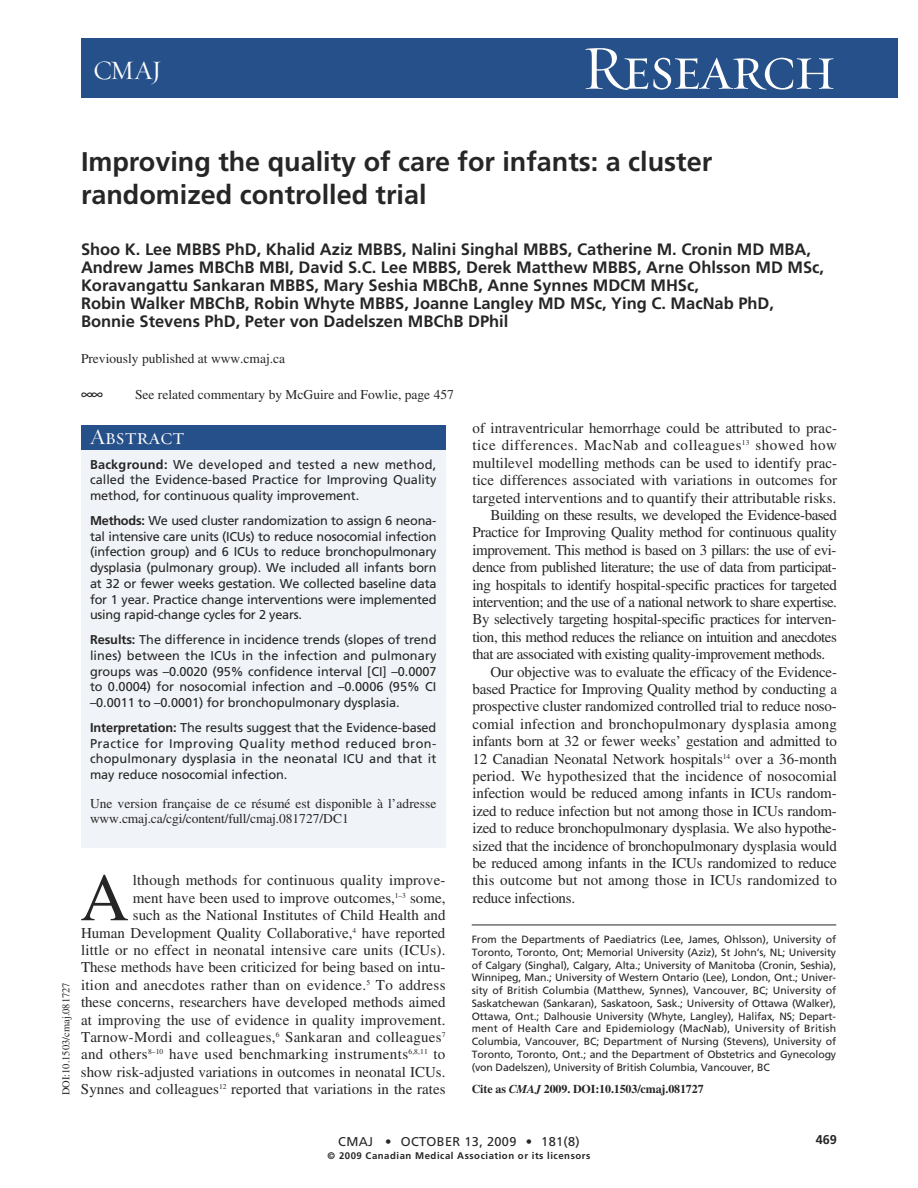
<style>
.page{position:relative;width:918px;height:1188px;background:#fff}
.page>*{position:absolute;margin:0;border:0;box-sizing:border-box;transform-origin:0 0}
.t1{font:67.5px "Times";color:#272627}
.t2{font:63px "Requiem Display HTF Small Caps";letter-spacing:-.035em;color:#fff}
.t3{font:700 27px/33px "Frutiger";color:#272627}
.t4{font:27px "Requiem Display HTF Roman";color:#fff}
.t5{font:22.5px "Requiem Display HTF Small Caps";color:#fff}
.t6{font:700 16.5px/18px "Frutiger";color:#272627}
.t7{font:16.5px "Quadraat Sans Caps Expert";color:#272627}
.t8{font:15px/17.4px "Times";letter-spacing:-.005em;color:#272627;text-align:right}
.t9{font:15px "Times";letter-spacing:-.03em;color:#272627}
.t10{font:15px "Times";letter-spacing:-.025em;color:#272627}
.t11{font:15px "Times";letter-spacing:.015em;color:#272627}
.t12{font:15px "Times";letter-spacing:.035em;color:#272627}
.t13{font:13.5px/15px "Times";color:#272627}
.t14{font:12.75px/15.8px "Frutiger";letter-spacing:-.005em;color:#272627;text-align:justify}
.t15{font:12.75px "Frutiger";letter-spacing:.025em;color:#272627}
.t16{font:700 12.75px "Frutiger";color:#272627}
.t17{font:700 12px "Times";letter-spacing:-.01em;color:#272627}
.t18{font:10.5px/12.8px "Frutiger";letter-spacing:-.01em;color:#272627;text-align:justify}
.t19{font:10.5px "Times";color:#272627}
.t20{font:700 9.6px "Frutiger";letter-spacing:.055em;color:#272627}
.s1{font-weight:700}
.s2{font-style:italic}
</style>
<div class="page">
<div style="left:81px;top:38px;width:817px;height:60px;background:#255089"></div>
<hr style="left:472px;top:925px;width:364px;height:1px;background:#272627">
<div style="left:81px;top:425px;width:365px;height:423px;background:#f0f3f7"></div>
<div style="left:81px;top:425px;width:365px;height:25px;background:#255089"></div>
<h3 class="t4" style="left:93px;top:59px;width:70px">CMAJ</h3>
<h2 class="t2" style="left:582px;top:30px;width:256px">Research</h2>
<h3 class="t3" style="left:81px;top:147px;width:633px">Improving the quality of care for infants: a cluster randomized controlled trial</h3>
<p class="t6" style="left:81px;top:242px;width:745px">Shoo K. Lee MBBS PhD, Khalid Aziz MBBS, Nalini Singhal MBBS, Catherine M. Cronin MD MBA, Andrew James MBChB MBI, David S.C. Lee MBBS, Derek Matthew MBBS, Arne Ohlsson MD MSc, Koravangattu Sankaran MBBS, Mary Seshia MBChB, Anne Synnes MDCM MHSc,<br>Robin Walker MBChB, Robin Whyte MBBS, Joanne Langley MD MSc, Ying C. MacNab PhD, Bonnie Stevens PhD, Peter von Dadelszen MBChB DPhil</p>
<p class="t13" style="left:81px;top:352px;width:206px">Previously published at www.cmaj.ca</p>
<p class="t7" style="left:81px;top:383px;width:23px">@@</p>
<p class="t13" style="left:135px;top:388px;width:320px">See related commentary by McGuire and Fowlie, page 457</p>
<h3 class="t5" style="left:90px;top:423px;width:96px">Abstract</h3>
<p class="t14" style="left:90px;top:457px;width:348px"><span class="s1">Background:</span> We developed and tested a new method, called the Evidence-based Practice for Improving Quality method, for continuous quality improvement.</p>
<p class="t14" style="left:90px;top:513px;width:348px"><span class="s1">Methods:</span> We used cluster randomization to assign 6 neona&shy;tal intensive care units (ICUs) to reduce nosocomial infection (infection group) and 6 ICUs to reduce bronchopulmonary dysplasia (pulmonary group). We included all infants born at 32 or fewer weeks gestation. We collected baseline data for 1 year. Practice change interventions were implemented using rapid-change cycles for 2 years.</p>
<p class="t14" style="left:90px;top:633px;width:348px"><span class="s1">Results:</span> The difference in incidence trends (slopes of trend lines) between the ICUs in the infection and pulmonary groups was –0.0020 (95% confidence interval [CI] –0.0007 to 0.0004) for nosocomial infection and –0.0006 (95% CI –0.0011 to –0.0001) for bronchopulmonary dysplasia.</p>
<p class="t14" style="left:90px;top:720px;width:348px"><span class="s1">Interpretation:</span> The results suggest that the Evidence-based Practice for Improving Quality method reduced bron&shy;chopulmonary dysplasia in the neonatal ICU and that it may reduce nosocomial infection.</p>
<p class="t13" style="left:90px;top:797px;width:348px">Une version française de ce résumé est disponible à l’adresse www.cmaj.ca/cgi/content/full/cmaj.081727/DC1</p>
<p class="t19" style="left:62px;top:1095px;width:115px;rotate:-90deg">DOI:10.1503/cmaj.081727</p>
<h1 class="t1" style="left:80px;top:873px;width:50px">A</h1>
<p class="t8" style="left:81px;top:873px;width:366px">lthough methods for continuous quality improve-<br>ment have been used to improve outcomes,<sup>1–3</sup> some,<br>such as the National Institutes of Child Health and<br>Human Development Quality Collaborative,<sup>4</sup> have reported little or no effect in neonatal intensive care units (ICUs).<br>These methods have been criticized for being based on intu&shy;ition and anecdotes rather than on evidence.<sup>5</sup> To address these concerns, researchers have developed methods aimed at improving the use of evidence in quality improvement.<br>Tarnow-Mordi and colleagues,<sup>6</sup> Sankaran and colleagues<sup>7 </sup>and others<sup>8–10</sup> have used benchmarking instruments<sup>6,8,11</sup> to show risk-adjusted variations in outcomes in neonatal ICUs.<br>Synnes and colleagues<sup>12</sup> reported that variations in the rates</p>
<p class="t8" style="left:472px;top:421px;width:366px">of intraventricular hemorrhage could be attributed to prac-</p>
<p class="t12" style="left:472px;top:440px;width:366px">tice differences. MacNab and colleagues<sup>13</sup> showed how</p>
<p class="t8" style="left:473px;top:456px;width:366px">multi level modelling methods can be used to identify prac-</p>
<p class="t8" style="left:473px;top:473px;width:366px">tice differences associated with variations in outcomes for</p>
<p class="t8" style="left:473px;top:490px;width:365px">targeted interventions and to quantify their attributable risks.</p>
<p class="t9" style="left:491px;top:510px;width:348px">Building on these results, we developed the Evidence-based</p>
<p class="t8" style="left:473px;top:525px;width:366px">Practice for Improving Quality method for continuous quality</p>
<p class="t9" style="left:473px;top:544px;width:366px">improvement. This method is based on 3 pillars: the use of evi-</p>
<p class="t9" style="left:473px;top:562px;width:366px">dence from published literature; the use of data from participat-</p>
<p class="t10" style="left:473px;top:579px;width:366px">ing hospitals to identify hospital-specific practices for targeted</p>
<p class="t9" style="left:473px;top:597px;width:366px">intervention; and the use of a national network to share expertise.</p>
<p class="t9" style="left:473px;top:614px;width:366px">By selectively targeting hospital-specific practices for interven-</p>
<p class="t9" style="left:473px;top:631px;width:366px">tion, this method reduces the reliance on intuition and anecdotes</p>
<p class="t9" style="left:473px;top:649px;width:354px">that are associated with existing quality-improvement methods.</p>
<p class="t8" style="left:491px;top:664px;width:348px">Our objective was to evaluate the efficacy of the Evidence-</p>
<p class="t8" style="left:473px;top:682px;width:366px">based Practice for Improving Quality method by conducting a</p>
<p class="t8" style="left:473px;top:699px;width:366px">prospective cluster randomized controlled trial to reduce noso-</p>
<p class="t11" style="left:473px;top:718px;width:366px">comial infection and bronchopulmonary dysplasia among</p>
<p class="t8" style="left:473px;top:734px;width:366px">infants born at 32 or fewer weeks’ gestation and admitted to</p>
<p class="t8" style="left:473px;top:751px;width:366px">12 Canadian Neonatal Network hospitals<sup>14</sup> over a 36-month</p>
<p class="t8" style="left:473px;top:769px;width:366px">period. We hypothesized that the incidence of nosocomial</p>
<p class="t8" style="left:473px;top:786px;width:366px">infection would be reduced among infants in ICUs random-</p>
<p class="t8" style="left:473px;top:804px;width:366px">ized to reduce infection but not among those in ICUs random-</p>
<p class="t8" style="left:473px;top:821px;width:366px">ized to reduce bronchopulmonary dysplasia. We also hypothe-</p>
<p class="t8" style="left:473px;top:838px;width:366px">sized that the incidence of bronchopulmonary dysplasia would</p>
<p class="t8" style="left:473px;top:856px;width:366px">be reduced among infants in the ICUs randomized to reduce</p>
<p class="t8" style="left:473px;top:873px;width:366px">this outcome but not among those in ICUs randomized to</p>
<p class="t8" style="left:473px;top:891px;width:104px">reduce infections.</p>
<p class="t18" style="left:472px;top:934px;width:366px">From the Departments of Paediatrics (Lee, James, Ohlsson), University of Toronto, Toronto, Ont; Memorial University (Aziz), St John’s, NL; University of Calgary (Singhal), Calgary, Alta.; University of Manitoba (Cronin, Seshia), Winnipeg, Man.; University of Western Ontario (Lee), London, Ont.; Univer&shy;sity of British Columbia (Matthew, Synnes), Vancouver, BC; University of Saskatchewan (Sankaran), Saskatoon, Sask.; University of Ottawa (Walker), Ottawa, Ont.; Dalhousie University (Whyte, Langley), Halifax, NS; Depart&shy;ment of Health Care and Epidemiology (MacNab), University of British Columbia, Vancouver, BC; Department of Nursing (Stevens), University of Toronto, Toronto, Ont.; and the Department of Obstetrics and Gynecology (von Dadelszen), University of British Columbia, Vancouver, BC</p>
<p class="t17" style="left:472px;top:1085px;width:233px">Cite as <span class="s2">CMAJ</span> 2009. DOI:10.1503/cmaj.081727</p>
<p class="t15" style="left:338px;top:1136px;width:243px">CMAJ • OCTOBER 13, 2009 • 181(8)</p>
<p class="t20" style="left:328px;top:1152px;width:264px">© 2009 Canadian Medical Association or its licensors</p>
<p class="t16" style="left:816px;top:1135px;width:23px">469</p>
</div>
